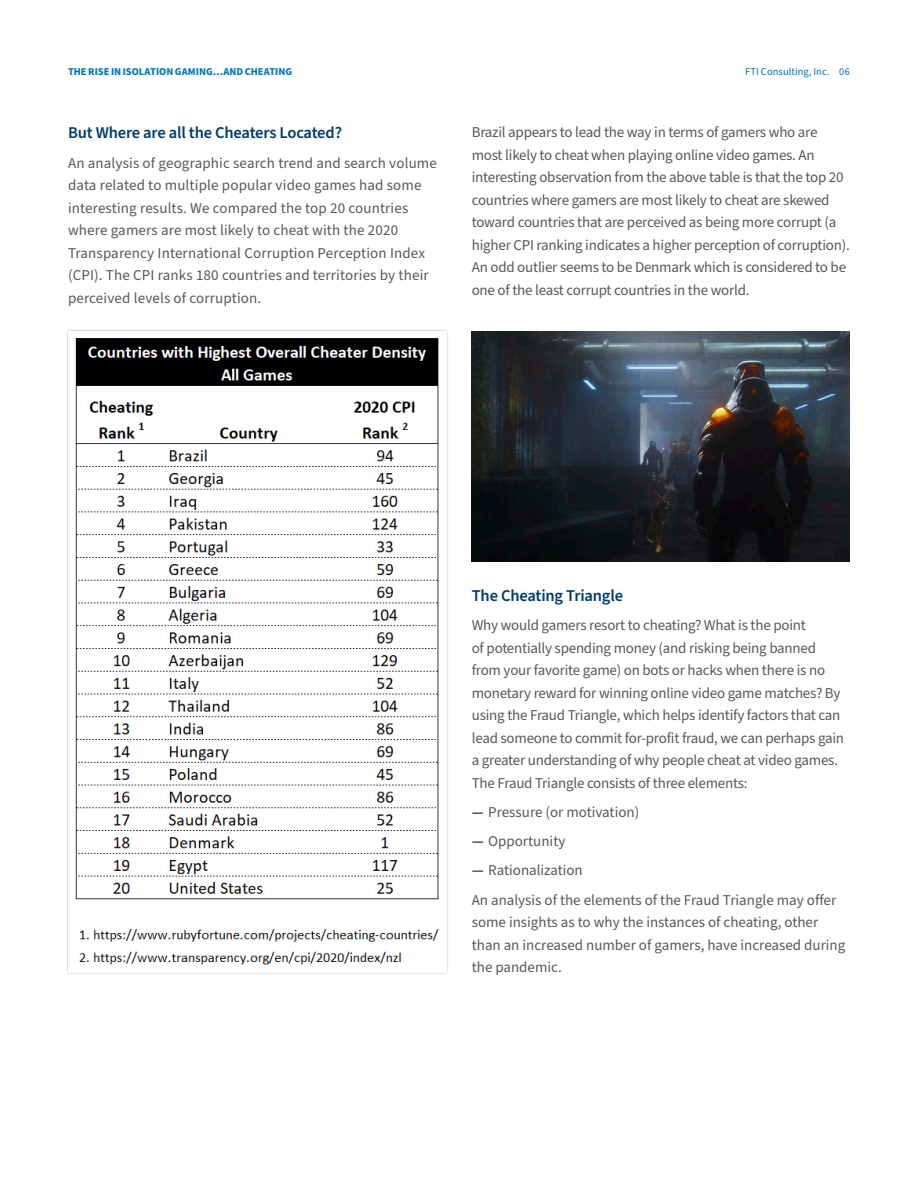
<style>
.page{position:relative;width:918px;height:1188px;background:#fff}
.page>*{position:absolute;margin:0;border:0;box-sizing:border-box;transform-origin:0 0}
.Subhead_L1_-_MAIN{font:600 16.5px "Source Sans Pro";letter-spacing:-.01em;color:#003e69}
.Body_Copy{font:15px/22.5px "Source Sans Pro";letter-spacing:-.015em;color:#57585a}
.Body_Copy-2{font:15px/22.5px "Source Sans Pro";letter-spacing:.01em;color:#57585a}
.t1{font:700 10.5px "Source Sans Pro";color:#0075b6}
.t2{font:10.5px "Source Sans Pro";letter-spacing:.005em;color:#0075b6}
.s1{font-weight:700}
</style>
<div class="page">
<img style="left:472px;top:331px;width:378px;height:230px">
<img style="left:75px;top:338px;width:364px;height:627px">
<p class="t1" style="left:68px;top:64px;width:77px">THE RISE IN ISOLATI</p>
<p class="t1" style="left:159px;top:64px;width:105px">ON GAMING…AND CHEATI</p>
<p class="t1" style="left:278px;top:64px;width:14px">NG</p>
<p class="t2" style="left:745px;top:64px;width:106px">FTI Consulting, Inc. 06</p>
<p class="Subhead_L1_-_MAIN" style="left:68px;top:122px;width:275px">But Where are all the Cheaters Located?</p>
<p class="Body_Copy-2" style="left:68px;top:152px;width:370px">An analysis of geographic search trend and search volume data related to multiple popular video games had some interesting results. We compared the top 20 countries where gamers are most likely to cheat with the 2020<br>Transparency International Corruption Perception Index (CPI). The CPI ranks 180 countries and territories by their perceived levels of corruption.</p>
<p class="Body_Copy" style="left:472px;top:122px;width:380px">Brazil appears to lead the way in terms of gamers who are most likely to cheat when playing online video games. An interesting observation from the above table is that the top 20 countries where gamers are most likely to cheat are skewed toward countries that are perceived as being more corrupt (a higher CPI ranking indicates a higher perception of corruption).<br>An odd outlier seems to be Denmark which is considered to be one of the least corrupt countries in the world.</p>
<p class="Subhead_L1_-_MAIN" style="left:472px;top:584px;width:153px">The Cheating Triangle</p>
<p class="Body_Copy" style="left:472px;top:614px;width:374px">Why would gamers resort to cheating? What is the point<br>of potentially spending money (and risking being banned from your favorite game) on bots or hacks when there is no monetary reward for winning online video game matches? By using the Fraud Triangle, which helps identify factors that can lead someone to commit for-profit fraud, we can perhaps gain a greater understanding of why people cheat at video games.<br>The Fraud Triangle consists of three elements:</p>
<p class="Body_Copy" style="left:472px;top:801px;width:169px"><span class="s1">—</span> Pressure (or motivation)</p>
<p class="Body_Copy" style="left:472px;top:830px;width:95px"><span class="s1">—</span> Opportunity</p>
<p class="Body_Copy" style="left:472px;top:860px;width:113px"><span class="s1">—</span> Rationalization</p>
<p class="Body_Copy" style="left:472px;top:889px;width:375px">An analysis of the elements of the Fraud Triangle may offer some insights as to why the instances of cheating, other than an increased number of gamers, have increased during the pandemic.</p>
</div>
